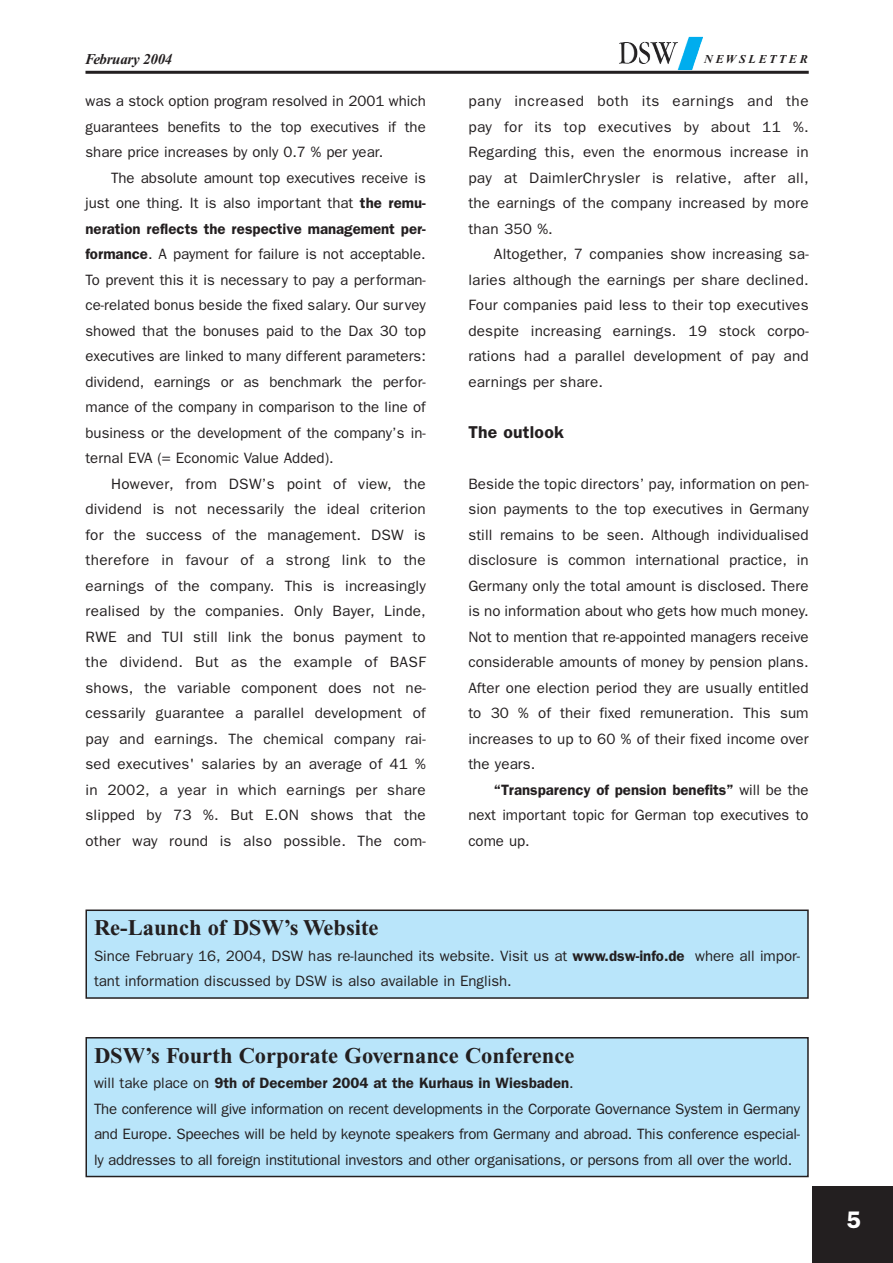
<style>
.page{position:relative;width:893px;height:1263px;background:#fff}
.page>*{position:absolute;margin:0;border:0;box-sizing:border-box;transform-origin:0 0}
.t1{font:600 24px "Franklin Gothic";color:#fff}
.t2{font:700 22.5px "Times New Roman";color:#231f20}
.t3{font:600 17.25px "Franklin Gothic";letter-spacing:.01em;color:#231f20}
.t4{font:15px/25.5px "Franklin Gothic";color:#231f20;text-align:justify}
.t5{font:italic 700 15px "Times New Roman";letter-spacing:-.02em;color:#231f20}
.t6{font:italic 700 12px "Times New Roman";color:#231f20}
.s1{font-weight:600}
</style>
<div class="page">
<hr style="left:85px;top:71px;width:723px;height:3px;background:#231f20">
<div style="left:813px;top:1186px;width:79px;height:77px;background:#231f20"></div>
<img style="left:619px;top:37px;width:83px;height:33px">
<div style="left:86px;top:1038px;width:722px;height:139px;background:#b9e5fa"></div>
<div style="left:85px;top:1037px;width:723px;height:140px;border:2px solid #231f20"></div>
<div style="left:86px;top:910px;width:722px;height:88px;background:#b9e5fa"></div>
<div style="left:85px;top:910px;width:723px;height:89px;border:2px solid #231f20"></div>
<p class="t5" style="left:85px;top:54px;width:88px">February 2004</p>
<p class="t6" style="left:704px;top:55px;width:105px">N E W S L E T T E R</p>
<p class="t4" style="left:85px;top:90px;width:342px">was a stock option program resolved in 2001 which guarantees benefits to the top executives if the share price increases by only 0.7 % per year.</p>
<p class="t4" style="left:85px;top:166px;width:342px;text-indent:26px">The absolute amount top executives receive is just one thing. It is also important that <span class="s1">the remu&shy;neration reflects the respective management per&shy;formance</span>. A payment for failure is not acceptable.<br>To prevent this it is necessary to pay a performan&shy;ce-related bonus beside the fixed salary. Our survey showed that the bonuses paid to the Dax 30 top executives are linked to many different parameters: dividend, earnings or as benchmark the perfor&shy;mance of the company in comparison to the line of business or the development of the company’s in&shy;ternal EVA (= Economic Value Added).</p>
<p class="t4" style="left:85px;top:472px;width:342px;text-indent:26px">However, from DSW’s point of view, the dividend is not necessarily the ideal criterion for the success of the management. DSW is therefore in favour of a strong link to the earnings of the company. This is increasingly realised by the companies. Only Bayer, Linde, RWE and TUI still link the bonus payment to the dividend. But as the example of BASF shows, the variable component does not ne&shy;cessarily guarantee a parallel development of pay and earnings. The chemical company rai&shy;sed executives' salaries by an average of 41 % in 2002, a year in which earnings per share slipped by 73 %. But E.ON shows that the other way round is also possible. The com-</p>
<p class="t4" style="left:468px;top:90px;width:342px">pany increased both its earnings and the pay for its top executives by about 11 %.<br>Regarding this, even the enormous increase in pay at DaimlerChrysler is relative, after all, the earnings of the company increased by more than 350 %.</p>
<p class="t4" style="left:468px;top:243px;width:342px;text-indent:26px">Altogether, 7 companies show increasing sa&shy;laries although the earnings per share declined.<br>Four companies paid less to their top executives despite increasing earnings. 19 stock corpo&shy;rations had a parallel development of pay and earnings per share.</p>
<p class="t3" style="left:468px;top:426px;width:97px">The outlook</p>
<p class="t4" style="left:468px;top:472px;width:342px">Beside the topic directors’ pay, information on pen&shy;sion payments to the top executives in Germany still remains to be seen. Although individualised disclosure is common international practice, in Germany only the total amount is disclosed. There is no information about who gets how much money.<br>Not to mention that re-appointed managers receive considerable amounts of money by pension plans.<br>After one election period they are usually entitled to 30 % of their fixed remuneration. This sum increases to up to 60 % of their fixed income over the years.</p>
<p class="t4" style="left:468px;top:778px;width:342px;text-indent:26px"><span class="s1">“Transparency of pension benefits”</span> will be the next important topic for German top executives to come up.</p>
<h2 class="t2" style="left:94px;top:920px;width:286px">Re-Launch of DSW’s Website</h2>
<p class="t4" style="left:94px;top:944px;width:707px">Since February 16, 2004, DSW has re-launched its website. Visit us at <span class="s1">www.dsw-info.de</span> where all impor&shy;tant information discussed by DSW is also available in English.</p>
<h2 class="t2" style="left:94px;top:1047px;width:482px">DSW’s Fourth Corporate Governance Conference</h2>
<p class="t4" style="left:94px;top:1071px;width:707px;text-align:left">will take place on <span class="s1">9th of December 2004 at the Kurhaus in Wiesbaden</span>.<br>The conference will give information on recent developments in the Corporate Governance System in Germany and Europe. Speeches will be held by keynote speakers from Germany and abroad. This conference especial&shy;ly addresses to all foreign institutional investors and other organisations, or persons from all over the world.</p>
<h1 class="t1" style="left:846px;top:1212px;width:16px">5</h1>
</div>
